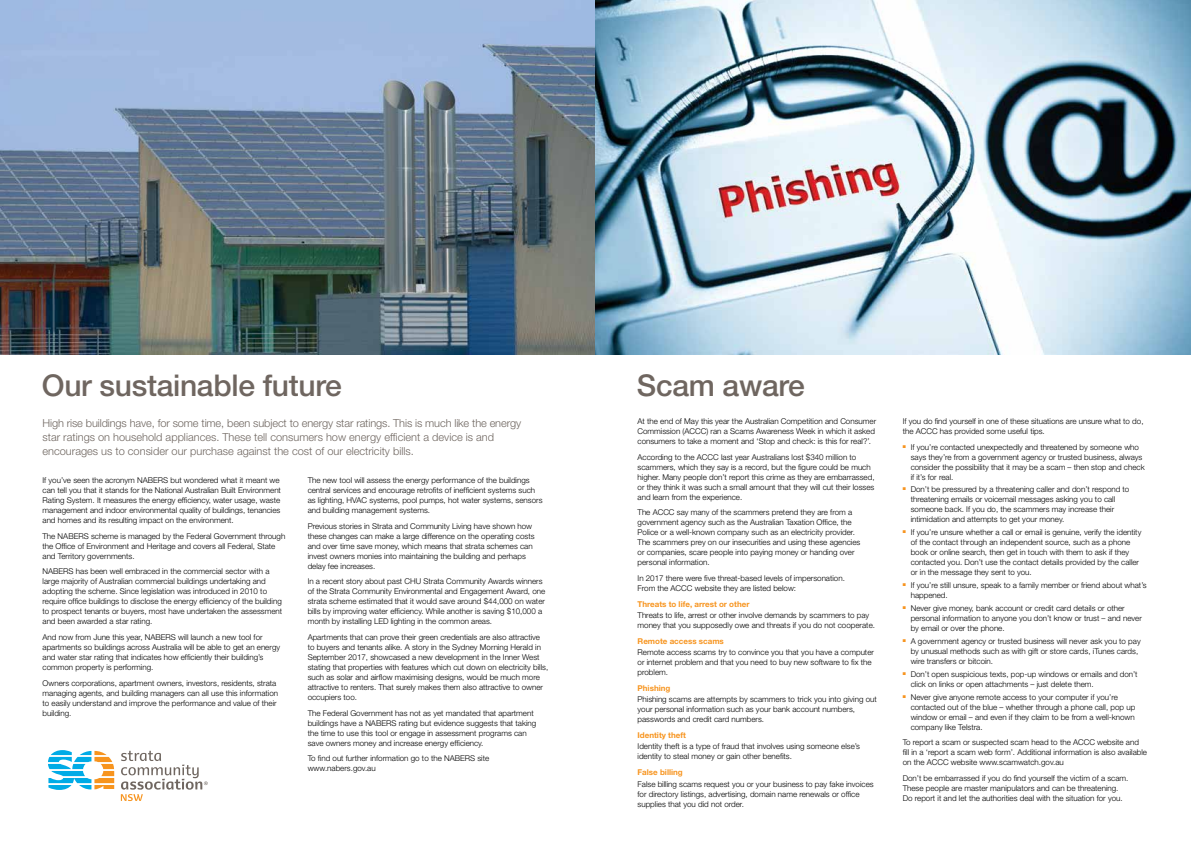
<style>
.page{position:relative;width:1191px;height:842px;background:#fff}
.page>*{position:absolute;margin:0;border:0;box-sizing:border-box;transform-origin:0 0}
.t1{font:500 30px "Helvetica Neue";letter-spacing:-.01em;color:#6f6660}
.t2{font:300 11px/14px "Helvetica Neue";color:#6f6660}
.t3{font:300 8px/10px "Helvetica Neue";color:#000}
.t4{font:700 8px "Helvetica Neue";color:#f7941e}
</style>
<div class="page">
<img style="left:0;top:0;width:1191px;height:354px">
<svg style="left:48px;top:750px;width:66px;height:40px"></svg>
<svg style="left:121px;top:751px;width:87px;height:50px"></svg>
<h1 class="t1" style="left:42px;top:368px;width:301px">Our sustainable future</h1>
<h1 class="t1" style="left:637px;top:368px;width:169px">Scam aware</h1>
<p class="t2" style="left:43px;top:416px;width:480px">High rise buildings have, for some time, been subject to energy star ratings. This is much like the energy star ratings on household appliances. These tell consumers how energy efficient a device is and encourages us to consider our purchase against the cost of our electricity bills.</p>
<p class="t3" style="left:43px;top:475px;width:240px">If you’ve seen the acronym NABERS but wondered what it meant we can tell you that it stands for the National Australian Built Environment Rating System. It measures the energy efficiency, water usage, waste management and indoor environmental quality of buildings, tenancies and homes and its resulting impact on the environment.</p>
<p class="t3" style="left:43px;top:531px;width:244px">The NABERS scheme is managed by the Federal Government through the Office of Environment and Heritage and covers all Federal, State and Territory governments.</p>
<p class="t3" style="left:43px;top:566px;width:241px">NABERS has been well embraced in the commercial sector with a large majority of Australian commercial buildings undertaking and adopting the scheme. Since legislation was introduced in 2010 to require office buildings to disclose the energy efficiency of the building to prospect tenants or buyers, most have undertaken the assessment and been awarded a star rating.</p>
<p class="t3" style="left:43px;top:632px;width:239px">And now from June this year, NABERS will launch a new tool for apartments so buildings across Australia will be able to get an energy and water star rating that indicates how efficiently their building’s common property is performing.</p>
<p class="t3" style="left:43px;top:678px;width:237px">Owners corporations, apartment owners, investors, residents, strata managing agents, and building managers can all use this information to easily understand and improve the performance and value of their building.</p>
<p class="t3" style="left:308px;top:475px;width:236px">The new tool will assess the energy performance of the buildings central services and encourage retrofits of inefficient systems such as lighting, HVAC systems, pool pumps, hot water systems, sensors and building management systems.</p>
<p class="t3" style="left:308px;top:521px;width:228px">Previous stories in Strata and Community Living have shown how these changes can make a large difference on the operating costs and over time save money, which means that strata schemes can invest owners monies into maintaining the building and perhaps delay fee increases.</p>
<p class="t3" style="left:308px;top:576px;width:239px">In a recent story about past CHU Strata Community Awards winners of the Strata Community Environmental and Engagement Award, one strata scheme estimated that it would save around $44,000 on water bills by improving water efficiency. While another is saving $10,000 a month by installing LED lighting in the common areas.</p>
<p class="t3" style="left:308px;top:632px;width:242px">Apartments that can prove their green credentials are also attractive to buyers and tenants alike. A story in the Sydney Morning Herald in September 2017, showcased a new development in the Inner West stating that properties with features which cut down on electricity bills, such as solar and airflow maximising designs, would be much more attractive to renters. That surely makes them also attractive to owner occupiers too.</p>
<p class="t3" style="left:308px;top:708px;width:230px">The Federal Government has not as yet mandated that apartment buildings have a NABERS rating but evidence suggests that taking the time to use this tool or engage in assessment programs can save owners money and increase energy efficiency.</p>
<p class="t3" style="left:308px;top:753px;width:183px">To find out further information go to the NABERS site www.nabers.gov.au</p>
<p class="t3" style="left:637px;top:416px;width:240px">At the end of May this year the Australian Competition and Consumer<br>Commission (ACCC) ran a Scams Awareness Week in which it asked consumers to take a moment and ‘Stop and check: is this for real?’.</p>
<p class="t3" style="left:637px;top:452px;width:238px">According to the ACCC last year Australians lost $340 million to scammers, which they say is a record, but the figure could be much higher. Many people don’t report this crime as they are embarrassed, or they think it was such a small amount that they will cut their losses and learn from the experience.</p>
<p class="t3" style="left:637px;top:507px;width:224px">The ACCC say many of the scammers pretend they are from a government agency such as the Australian Taxation Office, the Police or a well-known company such as an electricity provider.<br>The scammers prey on our insecurities and using these agencies or companies, scare people into paying money or handing over personal information.</p>
<p class="t3" style="left:637px;top:573px;width:209px">In 2017 there were five threat-based levels of impersonation.<br>From the ACCC website they are listed below:</p>
<p class="t4" style="left:637px;top:599px;width:113px">Threats to life, arrest or other</p>
<p class="t3" style="left:637px;top:610px;width:239px">Threats to life, arrest or other involve demands by scammers to pay money that you supposedly owe and threats if you do not cooperate.</p>
<p class="t4" style="left:637px;top:636px;width:88px">Remote access scams</p>
<p class="t3" style="left:637px;top:647px;width:238px">Remote access scams try to convince you that you have a computer or internet problem and that you need to buy new software to fix the problem.</p>
<p class="t4" style="left:637px;top:683px;width:34px">Phishing</p>
<p class="t3" style="left:637px;top:694px;width:241px">Phishing scams are attempts by scammers to trick you into giving out your personal information such as your bank account numbers, passwords and credit card numbers.</p>
<p class="t4" style="left:637px;top:730px;width:50px">Identity theft</p>
<p class="t3" style="left:637px;top:741px;width:224px">Identity theft is a type of fraud that involves using someone else’s identity to steal money or gain other benefits.</p>
<p class="t4" style="left:637px;top:767px;width:47px">False billing</p>
<p class="t3" style="left:637px;top:778px;width:238px">False billing scams request you or your business to pay fake invoices for directory listings, advertising, domain name renewals or office supplies that you did not order.</p>
<p class="t3" style="left:902px;top:416px;width:242px">If you do find yourself in one of these situations are unsure what to do, the ACCC has provided some useful tips.</p>
<p class="t3" style="left:910px;top:442px;width:235px;text-indent:-8px"><sup>■</sup> If you’re contacted unexpectedly and threatened by someone who says they’re from a government agency or trusted business, always consider the possibility that it may be a scam – then stop and check if it’s for real.</p>
<p class="t3" style="left:910px;top:484px;width:220px;text-indent:-8px"><sup>■</sup> Don’t be pressured by a threatening caller and don’t respond to threatening emails or voicemail messages asking you to call someone back. If you do, the scammers may increase their intimidation and attempts to get your money.</p>
<p class="t3" style="left:910px;top:527px;width:232px;text-indent:-8px"><sup>■</sup> If you’re unsure whether a call or email is genuine, verify the identity of the contact through an independent source, such as a phone book or online search, then get in touch with them to ask if they contacted you. Don’t use the contact details provided by the caller or in the message they sent to you.</p>
<p class="t3" style="left:910px;top:580px;width:237px;text-indent:-8px"><sup>■</sup> If you’re still unsure, speak to a family member or friend about what’s happened.</p>
<p class="t3" style="left:910px;top:603px;width:233px;text-indent:-8px"><sup>■</sup> Never give money, bank account or credit card details or other personal information to anyone you don’t know or trust – and never by email or over the phone.</p>
<p class="t3" style="left:910px;top:636px;width:231px;text-indent:-8px"><sup>■</sup> A government agency or trusted business will never ask you to pay by unusual methods such as with gift or store cards, iTunes cards, wire transfers or bitcoin.</p>
<p class="t3" style="left:910px;top:669px;width:228px;text-indent:-8px"><sup>■</sup> Don’t open suspicious texts, pop-up windows or emails and don’t click on links or open attachments – just delete them.</p>
<p class="t3" style="left:910px;top:691px;width:226px;text-indent:-8px"><sup>■</sup> Never give anyone remote access to your computer if you’re contacted out of the blue – whether through a phone call, pop up window or email – and even if they claim to be from a well-known company like Telstra.</p>
<p class="t3" style="left:902px;top:737px;width:246px">To report a scam or suspected scam head to the ACCC website and fill in a ‘report a scam web form’. Additional information is also available on the ACCC website www.scamwatch.gov.au</p>
<p class="t3" style="left:902px;top:773px;width:227px">Don’t be embarrassed if you do find yourself the victim of a scam.<br>These people are master manipulators and can be threatening.<br>Do report it and let the authorities deal with the situation for you.</p>
</div>
